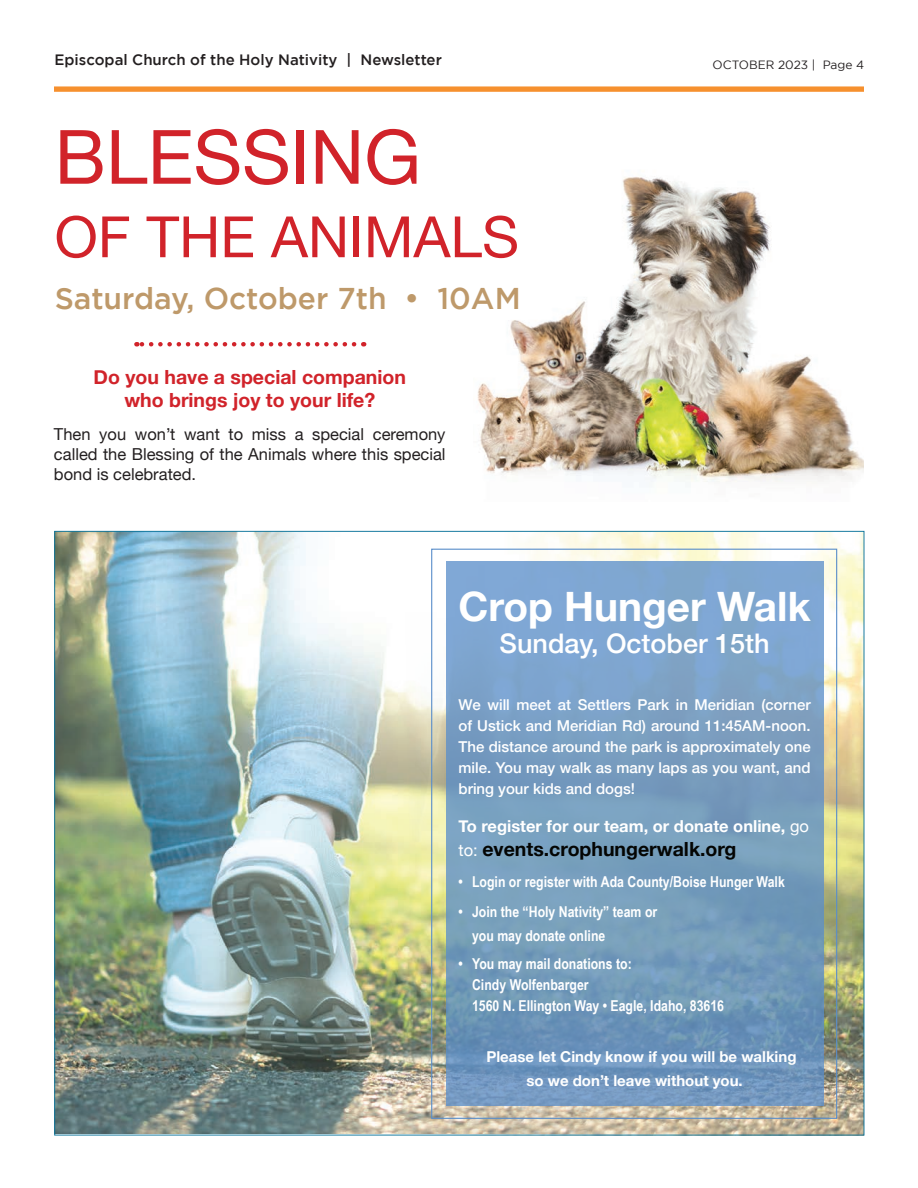
<style>
.page{position:relative;width:918px;height:1188px;background:#fff}
.page>*{position:absolute;margin:0;border:0;box-sizing:border-box;transform-origin:0 0}
.t1{font:75px "Helvetica Neue";color:#d1232a}
.t2{font:57px "Helvetica Neue";color:#d1232a}
.t3{font:700 40.5px "Helvetica Neue";color:#fff}
.t4{font:500 30px "Gotham";color:#be996a}
.t5{font:500 27px "Helvetica Neue";color:#fff}
.t6{font:700 19.5px/23.4px "Helvetica Neue";color:#d1232a;text-align:center}
.t7{font:700 19.5px "Helvetica Neue";color:#040503}
.t8{font:16.5px/19.8px "Helvetica Neue";color:#231f20;text-align:justify}
.t9{font:700 16.5px "Helvetica Neue";color:#fff}
.t10{font:500 15px/21px "Helvetica Neue";color:#fff;text-align:justify}
.t11{font:700 15px/21px "Arial Narrow";color:#fff}
.t12{font:700 15px/24px "Helvetica Neue";color:#fff}
.t13{font:500 15px "Gotham";color:#231f20}
.t14{font:12px "Gotham";color:#231f20}
.s1{font-weight:400}
.s2{font-weight:400;font-size:16.5px;color:#fff}
</style>
<div class="page">
<svg style="left:54px;top:86px;width:810px;height:6px;background:#f79c45"></svg>
<img style="left:56px;top:533px;width:60px;height:600px">
<img style="left:116px;top:533px;width:746px;height:600px">
<img style="left:477px;top:177px;width:387px;height:305px">
<svg style="left:136px;top:342px;width:218px;height:4px"></svg>
<svg style="left:446px;top:562px;width:378px;height:544px;background:#769dc1"></svg>
<p class="t13" style="left:55px;top:51px;width:389px">Episcopal Church of the Holy Nativity | Newsletter</p>
<p class="t14" style="left:713px;top:58px;width:153px">OCTOBER 2023 | Page 4</p>
<h1 class="t1" style="left:55px;top:103px;width:368px">BLESSING</h1>
<h2 class="t2" style="left:55px;top:196px;width:466px">OF THE ANIMALS</h2>
<h3 class="t4" style="left:55px;top:282px;width:468px">Saturday, October 7th • 10AM</h3>
<h3 class="t6" style="left:94px;top:365px;width:314px">Do you have a special companion who brings joy to your life?</h3>
<p class="t8" style="left:54px;top:425px;width:393px">Then you won’t want to miss a special ceremony called the Blessing of the Animals where this special bond is celebrated.</p>
<h3 class="t3" style="left:458px;top:574px;width:354px">Crop Hunger Walk</h3>
<h3 class="t5" style="left:500px;top:622px;width:272px">Sunday, October 15th</h3>
<p class="t10" style="left:459px;top:693px;width:354px">We will meet at Settlers Park in Meridian (corner of Ustick and Meridian Rd) around 11:45AM-noon.<br>The distance around the park is approximately one mile. You may walk as many laps as you want, and bring your kids and dogs!</p>
<p class="t9" style="left:459px;top:813px;width:352px">To register for our team, or donate online, <span class="s1">go</span></p>
<h3 class="t7" style="left:459px;top:834px;width:279px"><span class="s2">to:</span> events.crophungerwalk.org</h3>
<p class="t11" style="left:459px;top:870px;width:328px">• Login or register with Ada County/Boise Hunger Walk</p>
<p class="t11" style="left:472px;top:899px;width:187px;line-height:24px;text-indent:-14px">• Join the “Holy Nativity” team or you may donate online</p>
<p class="t11" style="left:472px;top:953px;width:254px;text-indent:-14px">• You may mail donations to:<br>Cindy Wolfenbarger<br>1560 N. Ellington Way • Eagle, Idaho, 83616</p>
<p class="t12" style="left:526px;top:1045px;width:272px;text-indent:-40px">Please let Cindy know if you will be walking so we don’t leave without you.</p>
</div>
